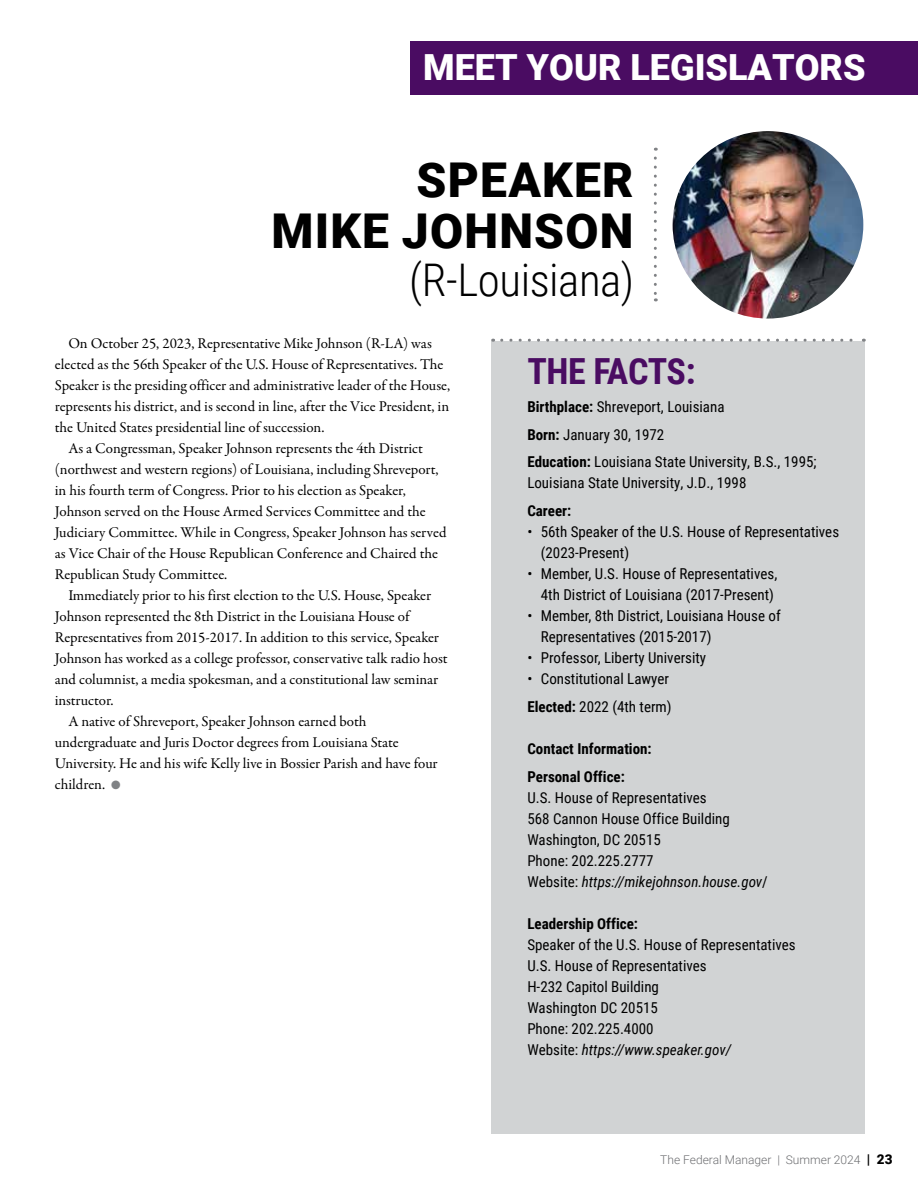
<style>
.page{position:relative;width:918px;height:1188px;background:#fff}
.page>*{position:absolute;margin:0;border:0;box-sizing:border-box;transform-origin:0 0}
.t1{font:900 48px/51px "Roboto";letter-spacing:.025em;color:#000;text-align:right}
.t2{font:300 45px "Roboto Condensed";letter-spacing:-.01em;color:#000}
.t3{font:900 36px "Roboto";color:#fff}
.t4{font:700 36px "Roboto Condensed";letter-spacing:-.015em;color:#4a0c62}
.t5{font:15px "Garamond Premr Pro";color:#000}
.t6{font:15px/21px "Roboto Condensed";color:#000}
.t7{font:700 15px/27.8px "Roboto Condensed";color:#000}
.t8{font:300 12px "Roboto";color:#6d6e71}
.s1{color:#808285}
.s2{font-weight:700}
.s3{font-style:italic}
.s4{font-weight:900;font-size:13.5px;color:#000}
</style>
<div class="page">
<div style="left:410px;top:41px;width:508px;height:54px;background:#4a0c62"></div>
<svg style="left:654px;top:158px;width:3px;height:143px"></svg>
<div style="left:491px;top:342px;width:374px;height:792px;background:#d1d3d4"></div>
<svg style="left:502px;top:339px;width:362px;height:3px"></svg>
<img style="left:673px;top:131px;width:190px;height:188px">
<h3 class="t3" style="left:423px;top:42px;width:444px">MEET YOUR LEGISLATORS</h3>
<h1 class="t1" style="left:271px;top:152px;width:364px">SPEAKER<br>MIKE JOHNSON</h1>
<h2 class="t2" style="left:409px;top:248px;width:226px">(R-Louisiana)</h2>
<p class="t5" style="left:68px;top:335px;width:365px">On October 25, 2023, Representative Mike Johnson (R-LA) was</p>
<p class="t5" style="left:55px;top:356px;width:390px">elected as the 56th Speaker of the U.S. House of Representatives. The</p>
<p class="t5" style="left:55px;top:377px;width:397px">Speaker is the presiding officer and administrative leader of the House,</p>
<p class="t5" style="left:55px;top:398px;width:396px">represents his district, and is second in line, after the Vice President, in</p>
<p class="t5" style="left:55px;top:419px;width:271px">the United States presidential line of succession.</p>
<p class="t5" style="left:68px;top:440px;width:356px">As a Congressman, Speaker Johnson represents the 4th District</p>
<p class="t5" style="left:55px;top:461px;width:385px">(northwest and western regions) of Louisiana, including Shreveport,</p>
<p class="t5" style="left:55px;top:482px;width:352px">in his fourth term of Congress. Prior to his election as Speaker,</p>
<p class="t5" style="left:55px;top:503px;width:372px">Johnson served on the House Armed Services Committee and the</p>
<p class="t5" style="left:55px;top:524px;width:393px">Judiciary Committee. While in Congress, Speaker Johnson has served</p>
<p class="t5" style="left:55px;top:545px;width:385px">as Vice Chair of the House Republican Conference and Chaired the</p>
<p class="t5" style="left:55px;top:566px;width:174px">Republican Study Committee.</p>
<p class="t5" style="left:68px;top:587px;width:364px">Immediately prior to his first election to the U.S. House, Speaker</p>
<p class="t5" style="left:55px;top:608px;width:356px">Johnson represented the 8th District in the Louisiana House of</p>
<p class="t5" style="left:55px;top:629px;width:386px">Representatives from 2015-2017. In addition to this service, Speaker</p>
<p class="t5" style="left:55px;top:650px;width:394px">Johnson has worked as a college professor, conservative talk radio host</p>
<p class="t5" style="left:55px;top:671px;width:385px">and columnist, a media spokesman, and a constitutional law seminar</p>
<p class="t5" style="left:55px;top:692px;width:60px">instructor.</p>
<p class="t5" style="left:68px;top:713px;width:300px">A native of Shreveport, Speaker Johnson earned both</p>
<p class="t5" style="left:55px;top:734px;width:345px">undergraduate and Juris Doctor degrees from Louisiana State</p>
<p class="t5" style="left:55px;top:755px;width:384px">University. He and his wife Kelly live in Bossier Parish and have four</p>
<p class="t5" style="left:55px;top:776px;width:67px">children. <span class="s1">●</span></p>
<h3 class="t4" style="left:527px;top:346px;width:170px">THE FACTS:</h3>
<p class="t6" style="left:527px;top:392px;width:291px;line-height:27.8px"><span class="s2">Birthplace:</span> Shreveport, Louisiana<br><span class="s2">Born:</span> January 30, 1972<br><span class="s2">Education:</span> Louisiana State University, B.S., 1995;</p>
<p class="t6" style="left:527px;top:472px;width:221px">Louisiana State University, J.D., 1998</p>
<p class="t7" style="left:527px;top:496px;width:46px">Career:</p>
<p class="t6" style="left:541px;top:521px;width:300px;text-indent:-14px">• 56th Speaker of the U.S. House of Representatives (2023-Present)</p>
<p class="t6" style="left:527px;top:563px;width:251px;text-align:right">• Member, U.S. House of Representatives,<br>4th District of Louisiana (2017-Present)</p>
<p class="t6" style="left:541px;top:605px;width:241px;text-indent:-14px">• Member, 8th District, Louisiana House of<br>Representatives (2015-2017)</p>
<p class="t6" style="left:527px;top:647px;width:180px">• Professor, Liberty University</p>
<p class="t6" style="left:527px;top:664px;width:146px;line-height:27.8px">• Constitutional Lawyer<br><span class="s2">Elected:</span> 2022 (4th term)</p>
<p class="t7" style="left:527px;top:734px;width:126px">Contact Information:<br>Personal Office:</p>
<p class="t6" style="left:527px;top:786px;width:242px">U.S. House of Representatives<br>568 Cannon House Office Building<br>Washington, DC 20515<br>Phone: 202.225.2777<br>Website: <span class="s3">https://mikejohnson.house.gov</span>/</p>
<p class="t7" style="left:527px;top:909px;width:112px">Leadership Office:</p>
<p class="t6" style="left:527px;top:933px;width:270px">Speaker of the U.S. House of Representatives<br>U.S. House of Representatives<br>H-232 Capitol Building<br>Washington DC 20515<br>Phone: 202.225.4000<br>Website: <span class="s3">https://www.speaker.gov/</span></p>
<p class="t8" style="left:660px;top:1152px;width:234px">The Federal Manager | Summer 2024 <span class="s4">| 23</span></p>
</div>
